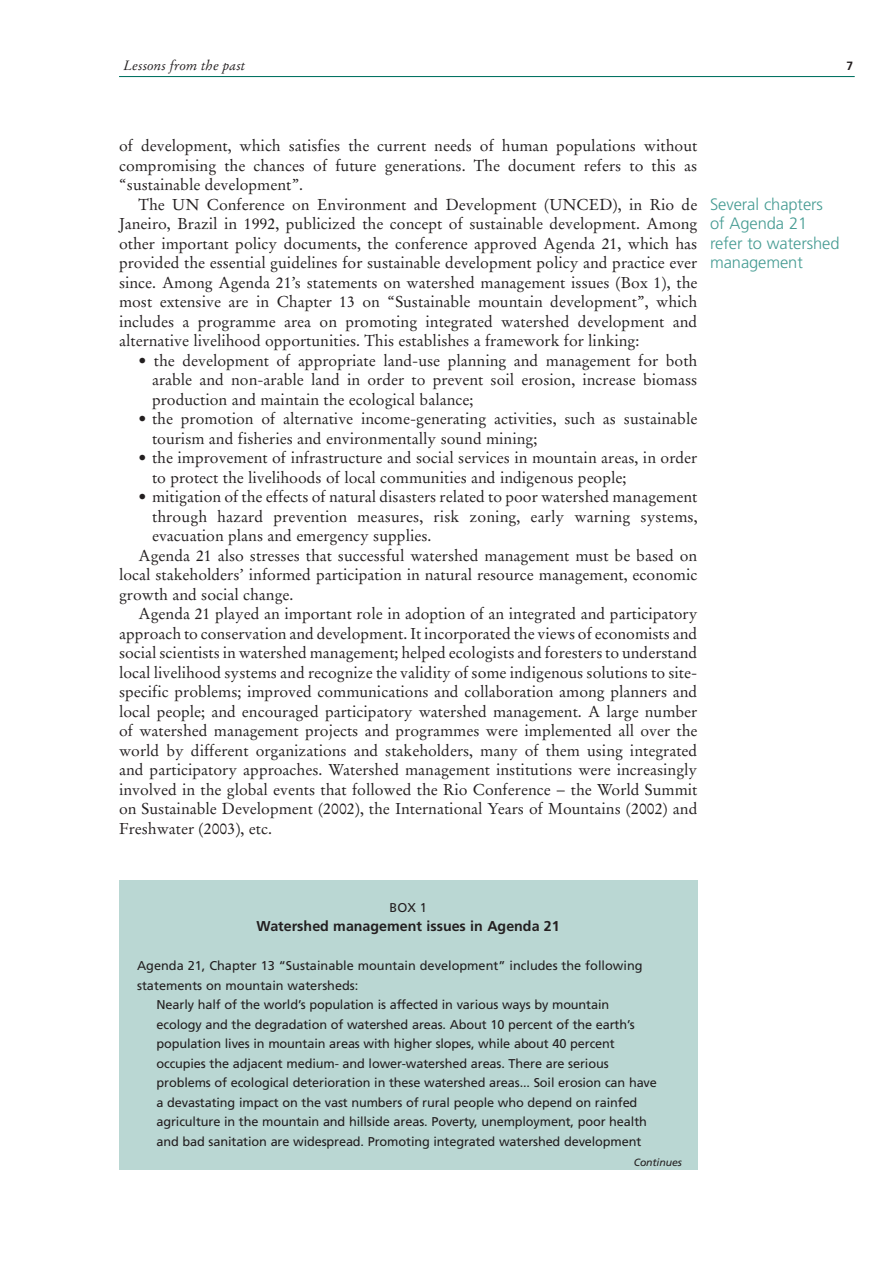
<style>
.page{position:relative;width:893px;height:1263px;background:#fff}
.page>*{position:absolute;margin:0;border:0;box-sizing:border-box;transform-origin:0 0}
.AA_HIGHLIGHTED_NEW_R{font:300 16.5px/19.5px "Frutiger LT Std";letter-spacing:-.005em;color:#469c93}
.NewPara{font:15.75px/19.5px "Stempel Garamond LT Std";color:#231f20;text-align:justify}
.BulletList_1{font:15.75px/19.5px "Stempel Garamond LT Std";color:#231f20;text-align:justify}
.BoxTitle{font:700 14.25px "Frutiger LT Std";color:#231f20}
.RunningHead{font:italic 13.5px "Stempel Garamond LT Std";color:#231f20}
.BoxQuote{font:12.75px/19.5px "Frutiger LT Std";letter-spacing:-.01em;color:#231f20}
.BoxNewPara_1{font:12.75px/19.5px "Frutiger LT Std";color:#231f20}
.BoxNo{font:12.75px "Frutiger LT Std";color:#231f20}
.BoxQuote-2{font:italic 10.5px "Frutiger LT Std";letter-spacing:-.01em;color:#231f20}
</style>
<div class="page">
<hr style="left:119px;top:76px;width:736px;height:1px;background:#007161">
<div style="left:119px;top:880px;width:578px;height:289px;background:#bad7d3"></div>
<p class="RunningHead" style="left:123px;top:57px;width:124px">Lessons from the past</p>
<p class="NewPara" style="left:119px;top:136px;width:580px">of development, which satisfies the current needs of human populations without compromising the chances of future generations. The document refers to this as “sustainable development”.</p>
<p class="NewPara" style="left:119px;top:195px;width:580px;text-indent:19px">The UN Conference on Environment and Development (UNCED), in Rio de Janeiro, Brazil in 1992, publicized the concept of sustainable development. Among other important policy documents, the conference approved Agenda 21, which has provided the essential guidelines for sustainable development policy and practice ever since. Among Agenda 21’s statements on watershed management issues (Box 1), the most extensive are in Chapter 13 on “Sustainable mountain development”, which includes a programme area on promoting integrated watershed development and alternative livelihood opportunities. This establishes a framework for linking:</p>
<p class="BulletList_1" style="left:152px;top:351px;width:547px;text-indent:-14px">• the development of appropriate land-use planning and management for both arable and non-arable land in order to prevent soil erosion, increase biomass production and maintain the ecological balance;</p>
<p class="BulletList_1" style="left:152px;top:409px;width:547px;text-indent:-14px">• the promotion of alternative income-generating activities, such as sustainable tourism and fisheries and environmentally sound mining;</p>
<p class="BulletList_1" style="left:152px;top:448px;width:547px;text-indent:-14px">• the improvement of infrastructure and social services in mountain areas, in order to protect the livelihoods of local communities and indigenous people;</p>
<p class="BulletList_1" style="left:152px;top:487px;width:547px;text-indent:-14px">• mitigation of the effects of natural disasters related to poor watershed management through hazard prevention measures, risk zoning, early warning systems, evacuation plans and emergency supplies.</p>
<p class="NewPara" style="left:119px;top:546px;width:580px;text-indent:19px">Agenda 21 also stresses that successful watershed management must be based on local stakeholders’ informed participation in natural resource management, economic growth and social change.</p>
<p class="NewPara" style="left:119px;top:604px;width:580px;text-indent:19px">Agenda 21 played an important role in adoption of an integrated and participatory approach to conservation and development. It incorporated the views of economists and social scientists in watershed management; helped ecologists and foresters to understand local livelihood systems and recognize the validity of some indigenous solutions to site&shy;specific problems; improved communications and collaboration among planners and local people; and encouraged participatory watershed management. A large number of watershed management projects and programmes were implemented all over the world by different organizations and stakeholders, many of them using integrated and participatory approaches. Watershed management institutions were increasingly involved in the global events that followed the Rio Conference − the World Summit on Sustainable Development (2002), the International Years of Mountains (2002) and Freshwater (2003), etc.</p>
<p class="AA_HIGHLIGHTED_NEW_R" style="left:710px;top:195px;width:131px">Several chapters of Agenda 21 refer to watershed management</p>
<p class="BoxNo" style="left:390px;top:900px;width:39px">Box 1</p>
<p class="BoxTitle" style="left:257px;top:918px;width:305px">Watershed management issues in Agenda 21</p>
<p class="BoxNewPara_1" style="left:137px;top:956px;width:507px">Agenda 21, Chapter 13 “Sustainable mountain development” includes the following statements on mountain watersheds:</p>
<p class="BoxQuote" style="left:157px;top:995px;width:502px">Nearly half of the world’s population is affected in various ways by mountain ecology and the degradation of watershed areas. About 10 percent of the earth’s population lives in mountain areas with higher slopes, while about 40 percent occupies the adjacent medium- and lower-watershed areas. There are serious problems of ecological deterioration in these watershed areas... Soil erosion can have a devastating impact on the vast numbers of rural people who depend on rainfed agriculture in the mountain and hillside areas. Poverty, unemployment, poor health and bad sanitation are widespread. Promoting integrated watershed development</p>
<p class="BoxQuote-2" style="left:634px;top:1156px;width:50px">Continues</p>
</div>
